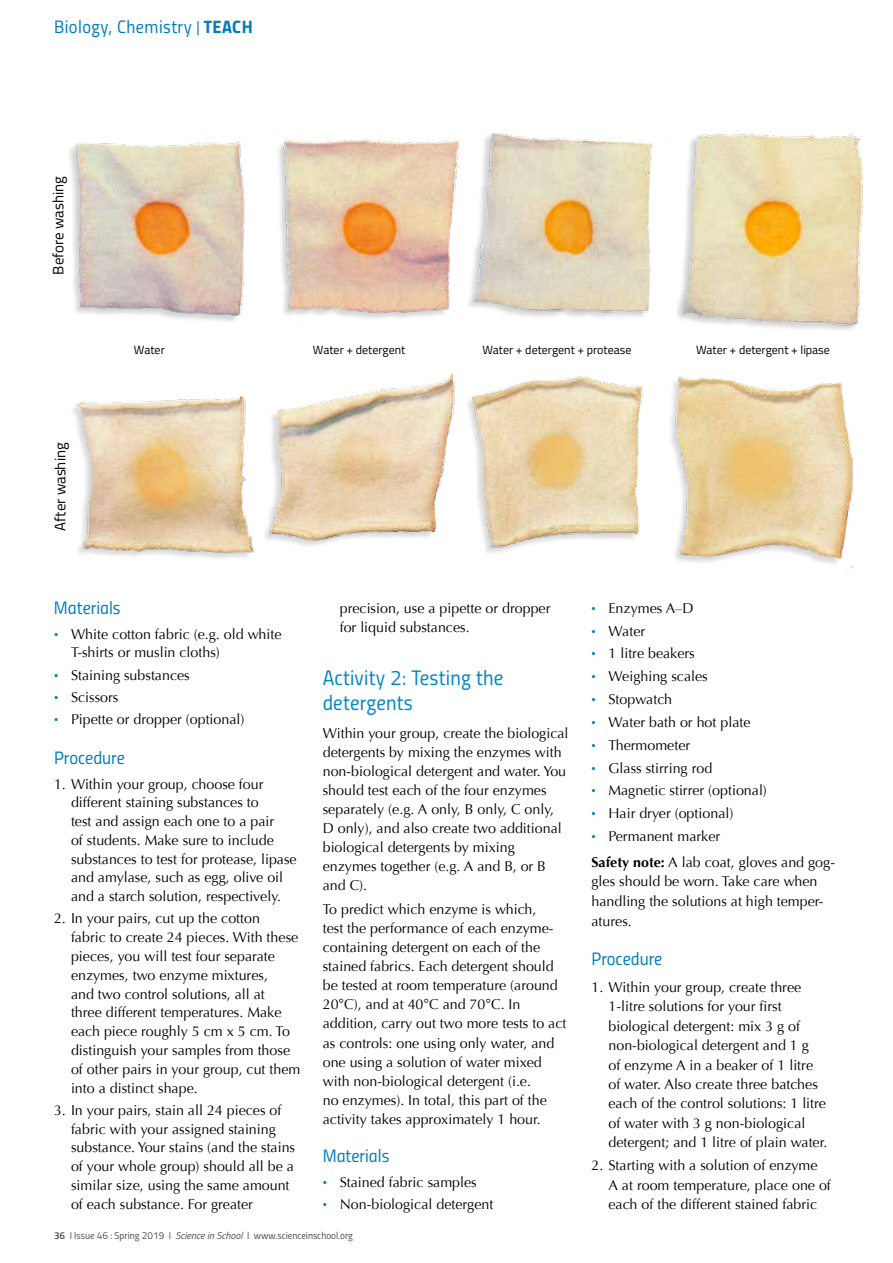
<style>
.page{position:relative;width:893px;height:1263px;background:#fff}
.page>*{position:absolute;margin:0;border:0;box-sizing:border-box;transform-origin:0 0}
.t1{font:21px/25.2px "Titillium Regular Upright";letter-spacing:.01em;color:#0086c3}
.t2{font:18px "Titillium Regular Upright";color:#007cbd}
.t3{font:18px "Titillium Regular Upright";letter-spacing:.025em;color:#007cbd}
.t4{font:15px "Titillium Web";color:#000}
.t5{font:14.25px/18.8px "Optima";color:#000}
.t6{font:12px "Titillium Web";color:#000}
.t7{font:10.05px "Titillium Regular Upright";color:#504f53}
.s1{font-size:15px}
.s2{font-family:"Titillium Bold Upright"}
.s3{font-weight:900;color:#007cbd}
.s4{font-family:"Titillium Semibold Upright"}
.s5{font-family:"Titillium Web";font-style:italic}
.s6{font-weight:700}
</style>
<div class="page">
<img style="left:72px;top:373px;width:383px;height:186px">
<img style="left:472px;top:376px;width:382px;height:192px">
<img style="left:70px;top:139px;width:390px;height:183px">
<img style="left:471px;top:133px;width:392px;height:197px">
<p class="t3" style="left:54px;top:14px;width:200px">Biology, Chemistry <span class="s1">|</span> <span class="s2">TEACH</span></p>
<p class="t4" style="left:47px;top:275px;width:100px;rotate:-90deg">Before washing</p>
<p class="t4" style="left:49px;top:530px;width:90px;rotate:-90deg">After washing</p>
<p class="t6" style="left:134px;top:341px;width:32px">Water</p>
<p class="t6" style="left:313px;top:341px;width:94px">Water + detergent</p>
<p class="t6" style="left:482px;top:341px;width:151px">Water + detergent + protease</p>
<p class="t6" style="left:696px;top:341px;width:135px">Water + detergent + lipase</p>
<p class="t2" style="left:54px;top:594px;width:68px">Materials</p>
<p class="t5" style="left:71px;top:624px;width:212px;text-indent:-17px"><span class="s3">·</span> White cotton fabric (e.g. old white<br>T-shirts or muslin cloths)</p>
<p class="t5" style="left:54px;top:664px;width:192px;line-height:22.2px"><span class="s3">·</span> Staining substances<br><span class="s3">·</span> Scissors<br><span class="s3">·</span> Pipette or dropper (optional)</p>
<p class="t2" style="left:54px;top:744px;width:72px">Procedure</p>
<p class="t5" style="left:71px;top:774px;width:227px;text-indent:-17px">1. Within your group, choose four different staining substances to<br>test and assign each one to a pair<br>of students. Make sure to include substances to test for protease, lipase and amylase, such as egg, olive oil and a starch solution, respectively.</p>
<p class="t5" style="left:71px;top:909px;width:231px;text-indent:-17px">2. In your pairs, cut up the cotton<br>fabric to create 24 pieces. With these pieces, you will test four separate enzymes, two enzyme mixtures,<br>and two control solutions, all at<br>three different temperatures. Make each piece roughly 5 cm x 5 cm. To distinguish your samples from those of other pairs in your group, cut them into a distinct shape.</p>
<p class="t5" style="left:71px;top:1101px;width:226px;text-indent:-17px">3. In your pairs, stain all 24 pieces of fabric with your assigned staining substance. Your stains (and the stains of your whole group) should all be a similar size, using the same amount of each substance. For greater</p>
<p class="t5" style="left:340px;top:599px;width:212px">precision, use a pipette or dropper for liquid substances.</p>
<h1 class="t1" style="left:323px;top:664px;width:182px">Activity 2: Testing the detergents</h1>
<p class="t5" style="left:323px;top:723px;width:247px">Within your group, create the biological detergents by mixing the enzymes with non-biological detergent and water. You should test each of the four enzymes separately (e.g. A only, B only, C only, D only), and also create two additional biological detergents by mixing enzymes together (e.g. A and B, or B and C).</p>
<p class="t5" style="left:323px;top:900px;width:245px">To predict which enzyme is which,<br>test the performance of each enzyme&shy;containing detergent on each of the stained fabrics. Each detergent should be tested at room temperature (around 20 C), and at 40 C and 70 C. In addition, carry out two more tests to act as controls: one using only water, and one using a solution of water mixed with non-biological detergent (i.e.<br>no enzymes). In total, this part of the activity takes approximately 1 hour.</p>
<p class="t2" style="left:323px;top:1142px;width:68px">Materials</p>
<p class="t5" style="left:323px;top:1171px;width:172px;line-height:22.2px"><span class="s3">·</span> Stained fabric samples<br><span class="s3">·</span> Non-biological detergent</p>
<p class="t7" style="left:54px;top:1228px;width:301px"><span class="s4">36</span> I Issue 46 : Spring 2019 I <span class="s5">Science in School</span> I www.scienceinschool.org</p>
<p class="t5" style="left:591px;top:597px;width:177px;line-height:22.8px"><span class="s3">·</span> Enzymes A–D<br><span class="s3">·</span> Water<br><span class="s3">·</span> 1 litre beakers<br><span class="s3">·</span> Weighing scales<br><span class="s3">·</span> Stopwatch<br><span class="s3">·</span> Water bath or hot plate<br><span class="s3">·</span> Thermometer<br><span class="s3">·</span> Glass stirring rod<br><span class="s3">·</span> Magnetic stirrer (optional) <span class="s3">·</span> Hair dryer (optional)<br><span class="s3">·</span> Permanent marker</p>
<p class="t5" style="left:591px;top:852px;width:245px;line-height:19.8px"><span class="s6">Safety note:</span> A lab coat, gloves and gog&shy;gles should be worn. Take care when handling the solutions at high temper&shy;atures.</p>
<p class="t2" style="left:591px;top:945px;width:72px">Procedure</p>
<p class="t5" style="left:608px;top:977px;width:220px;line-height:19.5px;text-indent:-17px">1. Within your group, create three 1-litre solutions for your first biological detergent: mix 3 g of non-biological detergent and 1 g<br>of enzyme A in a beaker of 1 litre of water. Also create three batches each of the control solutions: 1 litre of water with 3 g non-biological detergent; and 1 litre of plain water.</p>
<p class="t5" style="left:608px;top:1156px;width:224px;line-height:19.5px;text-indent:-17px">2. Starting with a solution of enzyme<br>A at room temperature, place one of each of the different stained fabric</p>
</div>
